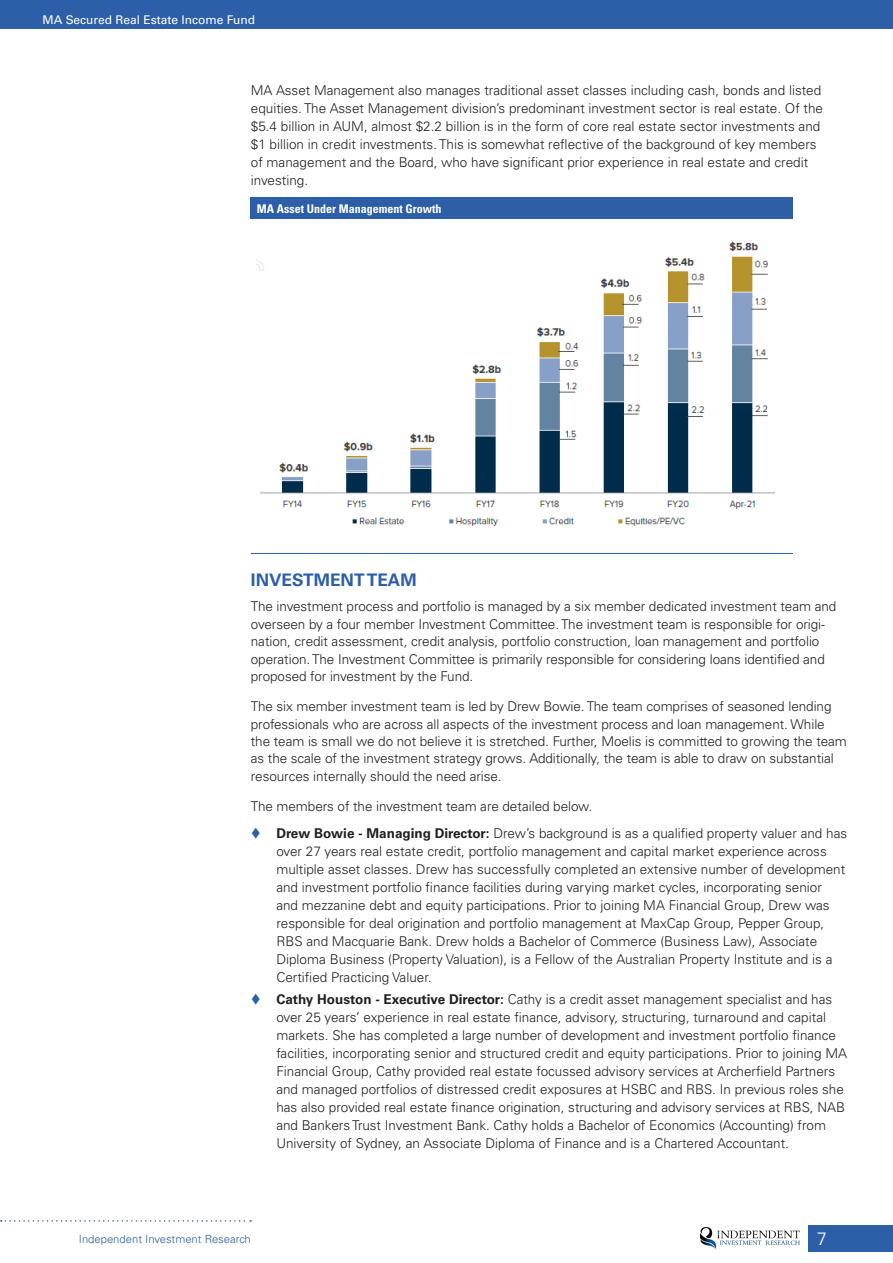
<style>
.page{position:relative;width:893px;height:1263px;background:#fff}
.page>*{position:absolute;margin:0;border:0;box-sizing:border-box;transform-origin:0 0}
.t1{font:300 18px "Univers LT Std";color:#fff}
.Header_2{font:700 17.25px "Univers LT Std";color:#2d5fa9}
.Body_Text{font:300 13.5px/18px "Univers LT Std";color:#231f20}
.Header_4{font:300 13.5px/17.4px "Univers LT Std";letter-spacing:-.005em;color:#231f20}
.t2{font:12px "Univers LT Std";color:#fff}
.Table_header{font:700 condensed 12px "Univers LT Std";color:#fff}
.t3{font:300 11.25px "Univers LT Std";color:#2d5fa9}
.s1{font-weight:700}
</style>
<div class="page">
<div style="left:808px;top:1225px;width:85px;height:26px;background:#2d5fa9"></div>
<div style="left:0;top:0;width:893px;height:28px;background:#2d5fa9"></div>
<img style="left:700px;top:1227px;width:99px;height:21px">
<svg style="left:1px;top:1220px;width:250px;height:2px"></svg>
<div style="left:251px;top:198px;width:542px;height:21px;background:#2d5fa9"></div>
<hr style="left:251px;top:553px;width:542px;height:1px;background:#2d5fa9">
<img style="left:257px;top:241px;width:518px;height:285px">
<p class="t2" style="left:43px;top:13px;width:214px">MA Secured Real Estate Income Fund</p>
<p class="Body_Text" style="left:251px;top:81px;width:574px">MA Asset Management also manages traditional asset classes including cash, bonds and listed equities. The Asset Management division’s predominant investment sector is real estate. Of the $5.4 billion in AUM, almost $2.2 billion is in the form of core real estate sector investments and $1 billion in credit investments. This is somewhat reflective of the background of key members of management and the Board, who have significant prior experience in real estate and credit investing.</p>
<p class="Table_header" style="left:257px;top:201px;width:186px">MA Asset Under Management Growth</p>
<p class="Header_2" style="left:251px;top:569px;width:167px">INVESTMENT TEAM</p>
<p class="Header_4" style="left:251px;top:598px;width:587px">The investment process and portfolio is managed by a six member dedicated investment team and overseen by a four member Investment Committee. The investment team is responsible for origi&shy;nation, credit assessment, credit analysis, portfolio construction, loan management and portfolio operation. The Investment Committee is primarily responsible for considering loans identified and proposed for investment by the Fund.</p>
<p class="Header_4" style="left:251px;top:698px;width:597px">The six member investment team is led by Drew Bowie. The team comprises of seasoned lending professionals who are across all aspects of the investment process and loan management. While the team is small we do not believe it is stretched. Further, Moelis is committed to growing the team as the scale of the investment strategy grows. Additionally, the team is able to draw on substantial resources internally should the need arise.</p>
<p class="Header_4" style="left:251px;top:797px;width:343px">The members of the investment team are detailed below.</p>
<p class="Body_Text" style="left:276px;top:824px;width:572px"><span class="s1">Drew Bowie - Managing Director:</span> Drew’s background is as a qualified property valuer and has over 27 years real estate credit, portfolio management and capital market experience across multiple asset classes. Drew has successfully completed an extensive number of development and investment portfolio finance facilities during varying market cycles, incorporating senior<br>and mezzanine debt and equity participations. Prior to joining MA Financial Group, Drew was responsible for deal origination and portfolio management at MaxCap Group, Pepper Group, RBS and Macquarie Bank. Drew holds a Bachelor of Commerce (Business Law), Associate Diploma Business (Property Valuation), is a Fellow of the Australian Property Institute and is a Certified Practicing Valuer.</p>
<p class="Body_Text" style="left:276px;top:990px;width:572px"><span class="s1">Cathy Houston - Executive Director:</span> Cathy is a credit asset management specialist and has over 25 years’ experience in real estate finance, advisory, structuring, turnaround and capital markets. She has completed a large number of development and investment portfolio finance facilities, incorporating senior and structured credit and equity participations. Prior to joining MA Financial Group, Cathy provided real estate focussed advisory services at Archerfield Partners and managed portfolios of distressed credit exposures at HSBC and RBS. In previous roles she has also provided real estate finance origination, structuring and advisory services at RBS, NAB and Bankers Trust Investment Bank. Cathy holds a Bachelor of Economics (Accounting) from University of Sydney, an Associate Diploma of Finance and is a Chartered Accountant.</p>
<p class="t3" style="left:79px;top:1232px;width:173px">Independent Investment Research</p>
<h1 class="t1" style="left:817px;top:1227px;width:12px">7</h1>
</div>
